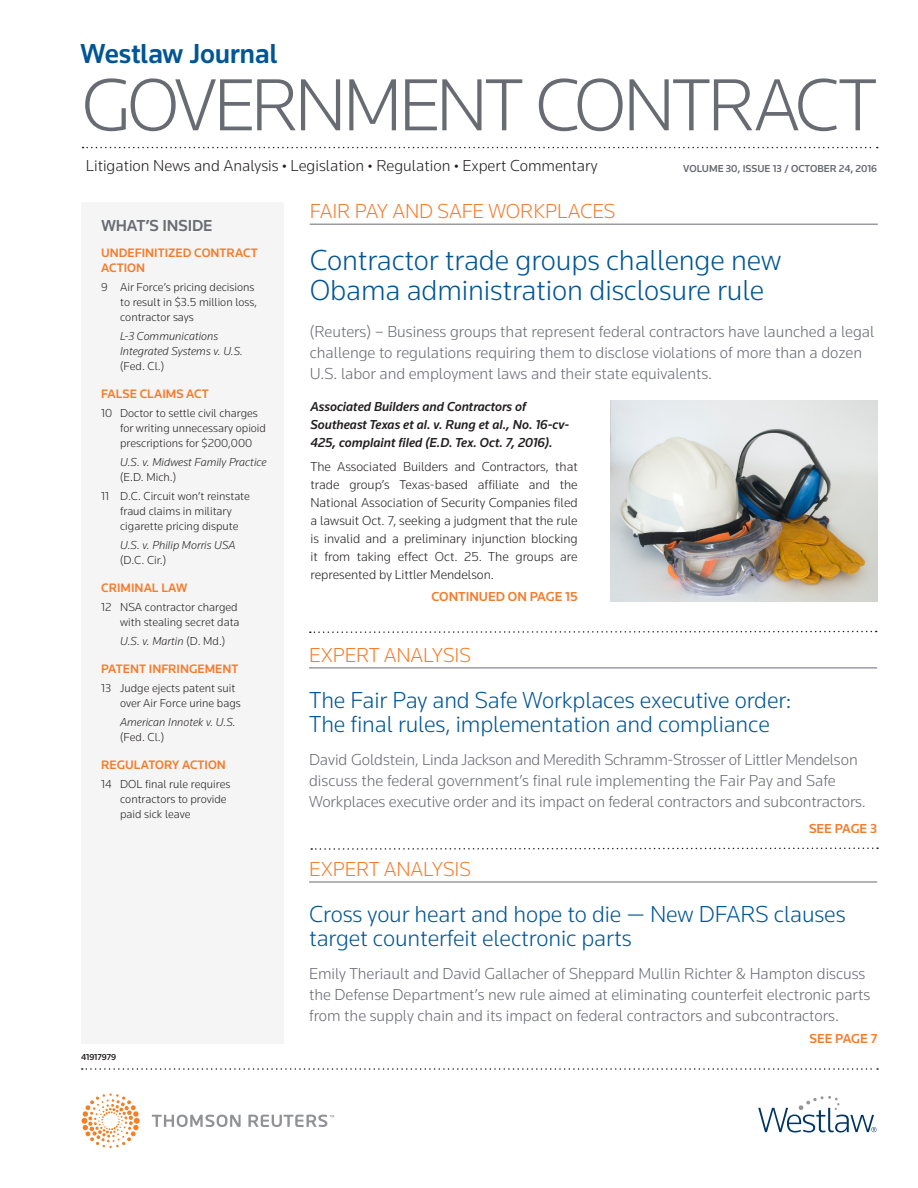
<style>
.page{position:relative;width:918px;height:1188px;background:#fff}
.page>*{position:absolute;margin:0;border:0;box-sizing:border-box;transform-origin:0 0}
.FC_MAIN_TITLE{font:300 76.5px "Knowledge";letter-spacing:-.05em;color:#696b73}
.CT{font:300 30px/30px "Knowledge";letter-spacing:-.005em;color:#005595}
.t1{font:500 28.5px "Knowledge";letter-spacing:-.015em;color:#005595}
.CT_p1{font:300 24px/24px "Knowledge";letter-spacing:-.005em;color:#005595}
.CN{font:300 21px "Knowledge";letter-spacing:-.005em;color:#f47b2a}
.IM{font:300 16.5px/21px "Knowledge";color:#696b73}
.t2{font:300 16.5px "Knowledge";color:#231f20}
.ALSO_in_this_issue{font:500 16.5px "Knowledge";letter-spacing:-.005em;color:#696b73}
.t3{font:300 13.5px/18px "Knowledge";color:#231f20;text-align:justify}
.REF2{font:italic 500 13.5px/18px "Knowledge";color:#231f20}
.t4{font:500 13.5px "Knowledge";color:#f47b2a}
.TOC_head{font:500 12.75px/15px "Knowledge";color:#f47b2a}
.TOC_text_p1{font:300 12px/15px "Knowledge";color:#231f20}
.TOC_text_p1-2{font:italic 300 12px/15px "Knowledge";color:#231f20}
.volume{font:500 10.5px "Knowledge";letter-spacing:-.005em;color:#696b73}
.Photo_credit{font:500 9px "Knowledge";color:#231f20}
.s1{font-size:13.5px}
.s2{font-style:normal}
</style>
<div class="page">
<div style="left:81px;top:202px;width:203px;height:841px;background:#f5f5f6"></div>
<svg style="left:82px;top:1068px;width:796px;height:2px"></svg>
<svg style="left:83px;top:147px;width:795px;height:1px"></svg>
<svg style="left:758px;top:1096px;width:119px;height:37px"></svg>
<svg style="left:152px;top:1115px;width:182px;height:12px"></svg>
<svg style="left:82px;top:1093px;width:58px;height:55px"></svg>
<svg style="left:311px;top:847px;width:567px;height:3px"></svg>
<hr style="left:309px;top:668px;width:568px;height:1px;background:#696b73">
<hr style="left:309px;top:882px;width:568px;height:1px;background:#696b73">
<svg style="left:310px;top:630px;width:567px;height:3px"></svg>
<hr style="left:310px;top:224px;width:568px;height:1px;background:#696b73">
<img style="left:610px;top:400px;width:268px;height:201px">
<p class="t1" style="left:81px;top:36px;width:198px">Westlaw Journal</p>
<p class="FC_MAIN_TITLE" style="left:81px;top:58px;width:798px">GOVERNMENT CONTRACT</p>
<p class="t2" style="left:86px;top:156px;width:513px">Litigation News and Analysis <span class="s1">•</span> Legislation <span class="s1">•</span> Regulation <span class="s1">•</span> Expert Commentary</p>
<p class="volume" style="left:683px;top:162px;width:195px">VOLUME 30, ISSUE 13 / OCTOBER 24, 2016</p>
<p class="ALSO_in_this_issue" style="left:101px;top:215px;width:113px">WHAT’S INSIDE</p>
<p class="TOC_head" style="left:101px;top:245px;width:158px">UNDEFINITIZED CONTRACT<br>ACTION</p>
<p class="TOC_text_p1" style="left:120px;top:280px;width:138px;text-indent:-19px">9 Air Force’s pricing decisions to result in $3.5 million loss, contractor says</p>
<p class="TOC_text_p1-2" style="left:120px;top:329px;width:124px">L-3 Communications<br>Integrated Systems v. U.S. <span class="s2">(Fed. Cl.)</span></p>
<p class="TOC_head" style="left:101px;top:386px;width:109px">FALSE CLAIMS ACT</p>
<p class="TOC_text_p1" style="left:120px;top:406px;width:147px;text-indent:-19px">10 Doctor to settle civil charges for writing unnecessary opioid prescriptions for $200,000</p>
<p class="TOC_text_p1-2" style="left:120px;top:455px;width:148px">U.S. v. Midwest Family Practice <span class="s2">(E.D. Mich.)</span></p>
<p class="TOC_text_p1" style="left:120px;top:488px;width:131px;text-indent:-19px">11 D.C. Circuit won’t reinstate fraud claims in military cigarette pricing dispute</p>
<p class="TOC_text_p1-2" style="left:120px;top:537px;width:117px">U.S. v. Philip Morris USA <span class="s2">(D.C. Cir.)</span></p>
<p class="TOC_head" style="left:101px;top:580px;width:87px">CRIMINAL LAW</p>
<p class="TOC_text_p1" style="left:101px;top:599px;width:140px;text-align:right">12 NSA contractor charged with stealing secret data</p>
<p class="TOC_text_p1-2" style="left:120px;top:633px;width:107px">U.S. v. Martin <span class="s2">(D. Md.)</span></p>
<p class="TOC_head" style="left:101px;top:661px;width:139px">PATENT INFRINGEMENT</p>
<p class="TOC_text_p1" style="left:120px;top:680px;width:122px;text-indent:-19px">13 Judge ejects patent suit over Air Force urine bags</p>
<p class="TOC_text_p1-2" style="left:120px;top:714px;width:117px">American Innotek v. U.S. <span class="s2">(Fed. Cl.)</span></p>
<p class="TOC_head" style="left:101px;top:757px;width:126px">REGULATORY ACTION</p>
<p class="TOC_text_p1" style="left:120px;top:776px;width:112px;text-indent:-19px">14 DOL final rule requires contractors to provide paid sick leave</p>
<p class="Photo_credit" style="left:81px;top:1052px;width:37px">41917979</p>
<p class="CN" style="left:310px;top:198px;width:307px">FAIR PAY AND SAFE WORKPLACES</p>
<p class="CT" style="left:310px;top:244px;width:473px">Contractor trade groups challenge new<br>Obama administration disclosure rule</p>
<p class="IM" style="left:310px;top:321px;width:566px">(Reuters) – Business groups that represent federal contractors have launched a legal challenge to regulations requiring them to disclose violations of more than a dozen<br>U.S. labor and employment laws and their state equivalents.</p>
<p class="REF2" style="left:310px;top:397px;width:260px">Associated Builders and Contractors of<br>Southeast Texas et al. v. Rung et al., No. 16-cv-<br>425, complaint filed (E.D. Tex. Oct. 7, 2016).</p>
<p class="t3" style="left:310px;top:458px;width:269px">The Associated Builders and Contractors, that trade group’s Texas-based affiliate and the National Association of Security Companies filed a lawsuit Oct. 7, seeking a judgment that the rule is invalid and a preliminary injunction blocking it from taking effect Oct. 25. The groups are represented by Littler Mendelson.</p>
<p class="t4" style="left:431px;top:588px;width:148px">CONTINUED ON PAGE 15</p>
<p class="CN" style="left:309px;top:642px;width:163px">EXPERT ANALYSIS</p>
<p class="CT_p1" style="left:309px;top:687px;width:484px">The Fair Pay and Safe Workplaces executive order:<br>The final rules, implementation and compliance</p>
<p class="IM" style="left:309px;top:748px;width:558px">David Goldstein, Linda Jackson and Meredith Schramm-Strosser of Littler Mendelson discuss the federal government’s final rule implementing the Fair Pay and Safe<br>Workplaces executive order and its impact on federal contractors and subcontractors.</p>
<p class="t4" style="left:809px;top:820px;width:70px">SEE PAGE 3</p>
<p class="CN" style="left:309px;top:856px;width:163px">EXPERT ANALYSIS</p>
<p class="CT_p1" style="left:309px;top:901px;width:538px">Cross your heart and hope to die — New DFARS clauses target counterfeit electronic parts</p>
<p class="IM" style="left:309px;top:963px;width:563px">Emily Theriault and David Gallacher of Sheppard Mullin Richter &amp; Hampton discuss the Defense Department’s new rule aimed at eliminating counterfeit electronic parts from the supply chain and its impact on federal contractors and subcontractors.</p>
<p class="t4" style="left:809px;top:1030px;width:69px">SEE PAGE 7</p>
</div>
